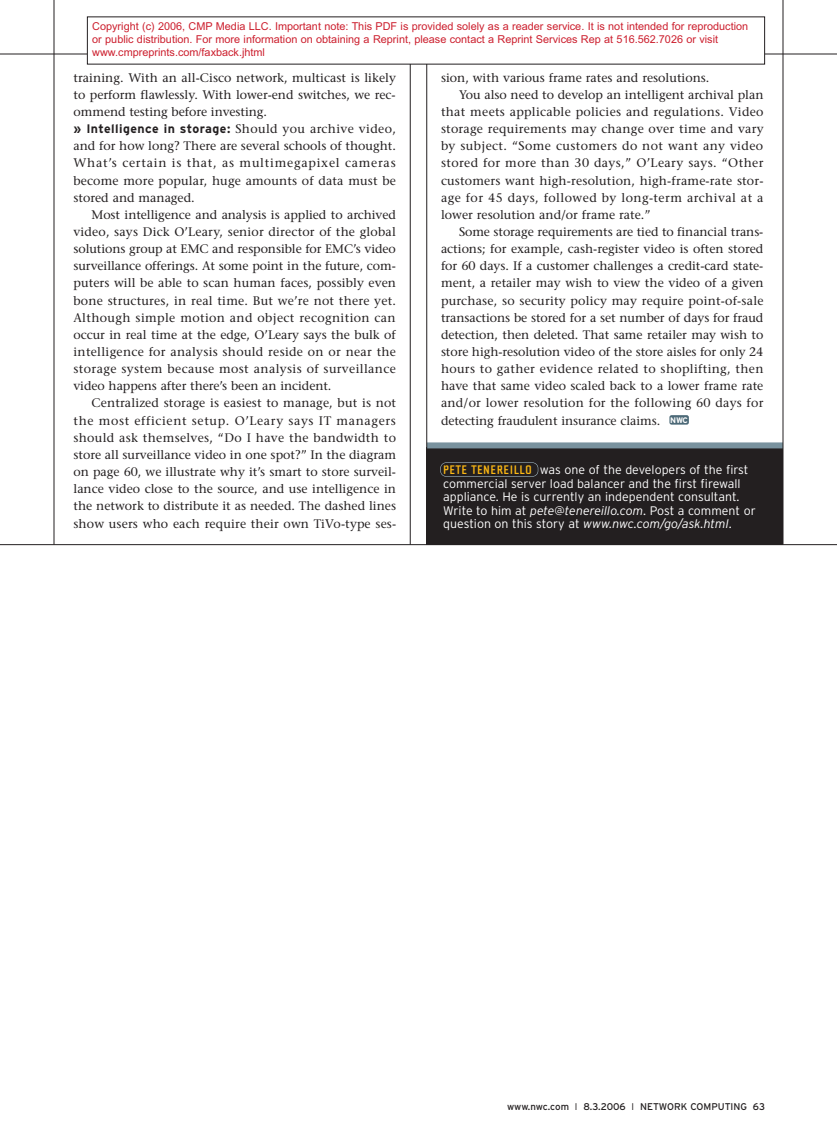
<style>
.page{position:relative;width:837px;height:1134px;background:#fff}
.page>*{position:absolute;margin:0;border:0;box-sizing:border-box;transform-origin:0 0}
.t1{font:12.3px/17.1px "Stone Serif";color:#231f20;text-align:justify}
.t2{font:300 12.3px/13.5px "Interstate";color:#fff}
.t3{font:12.3px "Stone Serif";letter-spacing:.02em;color:#231f20}
.t4{font:12.3px "Stone Serif";letter-spacing:.03em;color:#231f20}
.t5{font:12.3px "Stone Serif";letter-spacing:.025em;color:#231f20}
.t6{font:700 12.3px "Interstate";letter-spacing:.035em;color:#231f20}
.t7{font:12.3px "Stone Serif";letter-spacing:.035em;color:#231f20}
.t8{font:10.8px/13px "Arial";color:#cc1f2e}
.t9{font:9.75px "Interstate";color:#231f20}
.s1{font-family:"Stone Serif";font-weight:400}
.s2{font-family:"Interstate";font-weight:700;font-size:8.1px;color:#fff}
.s3{font-family:"Cholla Sans";font-weight:700;font-size:12.75px;color:#fcb814}
.s4{font-style:italic}
.s5{font-weight:300}
</style>
<div class="page">
<div style="left:669px;top:415px;width:20px;height:10px;background:#4d6a78;border-radius:2px"></div>
<div style="left:427px;top:447px;width:356px;height:98px;background:#231f20"></div>
<div style="left:427px;top:442px;width:356px;height:6px;background:#79929e"></div>
<div style="left:440px;top:462px;width:98px;height:15px;border:1px solid #99aeb9;border-radius:6px"></div>
<hr style="left:0;top:54px;width:837px;height:1px;background:#231f20">
<hr style="left:54px;top:0;width:1px;height:545px;background:#231f20">
<hr style="left:783px;top:0;width:1px;height:545px;background:#231f20">
<hr style="left:426px;top:54px;width:1px;height:491px;background:#231f20">
<hr style="left:410px;top:54px;width:1px;height:491px;background:#231f20">
<hr style="left:0;top:544px;width:837px;height:1px;background:#231f20">
<div style="left:87px;top:17px;width:678px;height:47px;background:#fff"></div>
<p class="t8" style="left:92px;top:20px;width:657px">Copyright (c) 2006, CMP Media LLC. Important note: This PDF is provided solely as a reader service. It is not intended for reproduction or public distribution. For more information on obtaining a Reprint, please contact a Reprint Services Rep at 516.562.7026 or visit www.cmpreprints.com/faxback.jhtml</p>
<p class="t1" style="left:74px;top:70px;width:324px">training. With an all-Cisco network, multicast is likely to perform flawlessly. With lower-end switches, we rec&shy;ommend testing before investing.</p>
<p class="t6" style="left:74px;top:122px;width:324px">» Intelligence in storage: <span class="s1">Should you archive video,</span></p>
<p class="t1" style="left:74px;top:139px;width:324px">and for how long? There are several schools of thought.<br>What’s certain is that, as multimegapixel cameras become more popular, huge amounts of data must be stored and managed.</p>
<p class="t1" style="left:73px;top:207px;width:324px;text-indent:18px">Most intelligence and analysis is applied to archived video, says Dick O’Leary, senior director of the global solutions group at EMC and responsible for EMC’s video surveillance offerings. At some point in the future, com&shy;puters will be able to scan human faces, possibly even bone structures, in real time. But we’re not there yet.<br>Although simple motion and object recognition can occur in real time at the edge, O’Leary says the bulk of intelligence for analysis should reside on or near the storage system because most analysis of surveillance video happens after there’s been an incident.</p>
<p class="t1" style="left:73px;top:396px;width:324px;text-indent:18px">Centralized storage is easiest to manage, but is not the most efficient setup. O’Leary says IT managers should ask themselves, “Do I have the bandwidth to store all surveillance video in one spot?” In the diagram on page 60, we illustrate why it’s smart to store surveil&shy;lance video close to the source, and use intelligence in the network to distribute it as needed. The dashed lines show users who each require their own TiVo-type ses-</p>
<p class="t1" style="left:441px;top:70px;width:270px">sion, with various frame rates and resolutions.</p>
<p class="t1" style="left:459px;top:87px;width:306px">You also need to develop an intelligent archival plan</p>
<p class="t3" style="left:441px;top:107px;width:324px">that meets applicable policies and regulations. Video</p>
<p class="t1" style="left:441px;top:122px;width:324px">storage requirements may change over time and vary</p>
<p class="t4" style="left:441px;top:141px;width:324px">by subject. “Some customers do not want any video</p>
<p class="t4" style="left:441px;top:158px;width:324px">stored for more than 30 days,” O’Leary says. “Other</p>
<p class="t1" style="left:441px;top:173px;width:324px">customers want high-resolution, high-frame-rate stor-</p>
<p class="t7" style="left:441px;top:193px;width:324px">age for 45 days, followed by long-term archival at a</p>
<p class="t1" style="left:441px;top:207px;width:211px">lower resolution and/or frame rate.”</p>
<p class="t1" style="left:459px;top:225px;width:306px">Some storage requirements are tied to financial trans-</p>
<p class="t1" style="left:441px;top:242px;width:324px">actions; for example, cash-register video is often stored</p>
<p class="t1" style="left:441px;top:259px;width:324px">for 60 days. If a customer challenges a credit-card state-</p>
<p class="t1" style="left:441px;top:276px;width:324px">ment, a retailer may wish to view the video of a given</p>
<p class="t1" style="left:441px;top:293px;width:324px">purchase, so security policy may require point-of-sale</p>
<p class="t1" style="left:441px;top:310px;width:324px">transactions be stored for a set number of days for fraud</p>
<p class="t1" style="left:441px;top:327px;width:324px">detection, then deleted. That same retailer may wish to</p>
<p class="t1" style="left:441px;top:345px;width:324px">store high-resolution video of the store aisles for only 24</p>
<p class="t5" style="left:441px;top:364px;width:324px">hours to gather evidence related to shoplifting, then</p>
<p class="t1" style="left:441px;top:379px;width:324px">have that same video scaled back to a lower frame rate</p>
<p class="t3" style="left:441px;top:398px;width:324px">and/or lower resolution for the following 60 days for</p>
<p class="t1" style="left:441px;top:413px;width:249px">detecting fraudulent insurance claims. <span class="s2">NWC</span></p>
<p class="t2" style="left:443px;top:463px;width:314px"><span class="s3">PETE TENEREILLO</span> was one of the developers of the first commercial server load balancer and the first firewall appliance. He is currently an independent consultant.<br>Write to him at <span class="s4">pete@tenereillo.com</span>. Post a comment or question on this story at <span class="s4">www.nwc.com/go/ask.html</span>.</p>
<p class="t9" style="left:507px;top:1101px;width:259px">www.nwc.com <span class="s5">I</span> 8.3.2006 <span class="s5">I</span> NETWORK COMPUTING 63</p>
</div>
